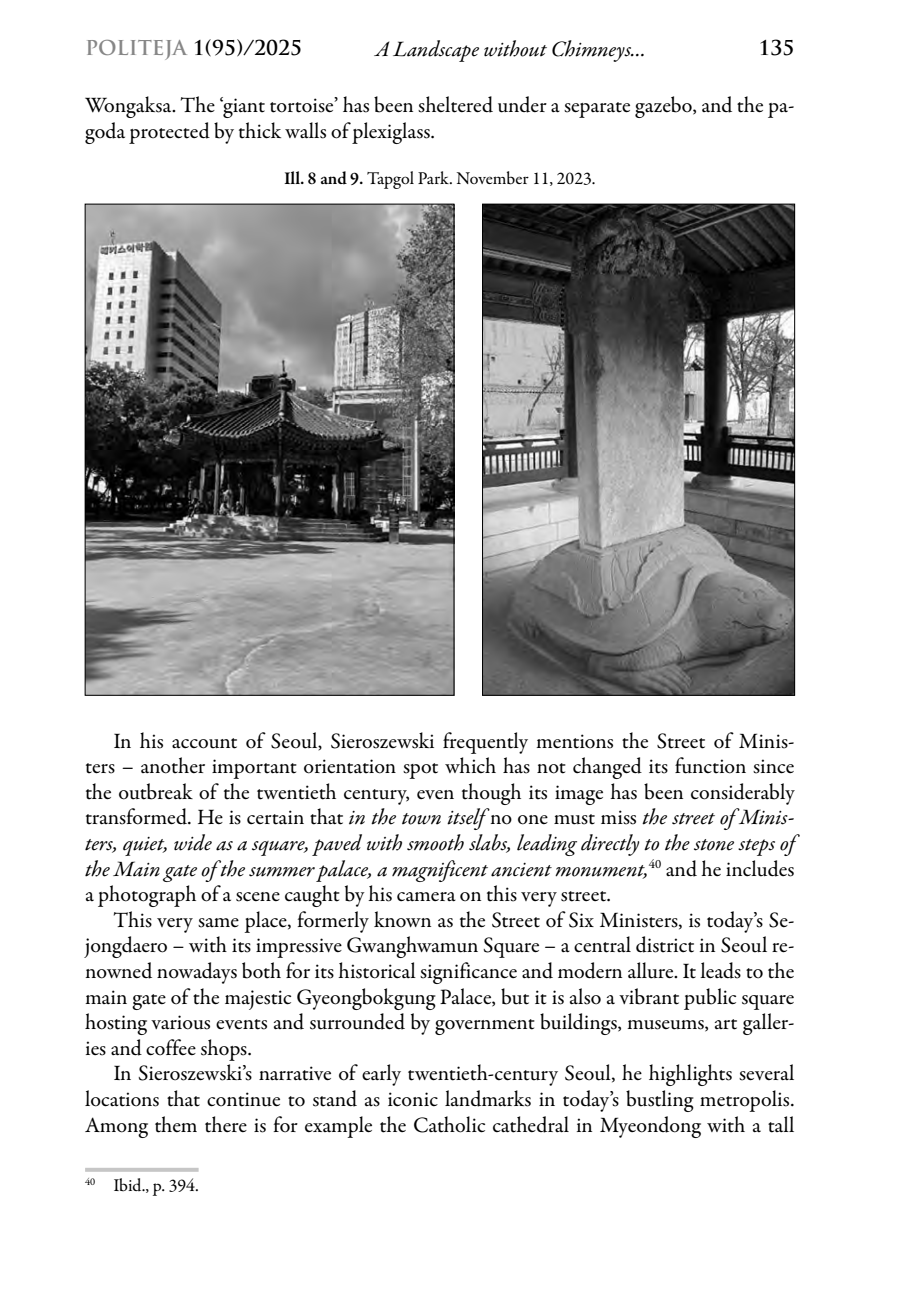
<style>
.page{position:relative;width:908px;height:1304px;background:#fff}
.page>*{position:absolute;margin:0;border:0;box-sizing:border-box;transform-origin:0 0}
.t1{font:22px/25.6px "Garamond Premr Pro";color:#000;text-align:justify}
.t2{font:italic 22px "Garamond Premr Pro";color:#000}
.t3{font:700 20px "Trajan Pro";color:#000}
.t4{font:18px "Garamond Premr Pro";color:#000}
.s1{color:#878787}
.s2{font-weight:600}
.s3{font-style:italic}
</style>
<div class="page">
<hr style="left:85px;top:1168px;width:113px;height:4px;background:#c6c6c6">
<img style="left:87px;top:206px;width:365px;height:488px">
<img style="left:484px;top:206px;width:308px;height:488px">
<div style="left:482px;top:204px;width:312px;height:492px;border:1px solid #000"></div>
<p class="t3" style="left:85px;top:35px;width:218px"><span class="s1">POLITEJA</span> 1(95)/2025</p>
<p class="t2" style="left:375px;top:35px;width:272px">A Landscape without Chimneys…</p>
<p class="t3" style="left:758px;top:35px;width:37px">135</p>
<p class="t1" style="left:85px;top:93px;width:710px">Wongaksa. The ‘giant tortoise’ has been sheltered under a separate gazebo, and the pa&shy;goda protected by thick walls of plexiglass.</p>
<p class="t4" style="left:284px;top:168px;width:313px"><span class="s2">Ill. 8 and 9.</span> Tapgol Park. November 11, 2023.</p>
<p class="t1" style="left:85px;top:728px;width:710px;text-indent:28px">In his account of Seoul, Sieroszewski frequently mentions the Street of Minis&shy;ters – another important orientation spot which has not changed its function since the outbreak of the twentieth century, even though its image has been considerably transformed. He is certain that <span class="s3">in the town itself</span> no one must miss <span class="s3">the street of Minis&shy;ters, quiet, wide as a square, paved with smooth slabs, leading directly to the stone steps of the Main gate of the summer palace, a magnificent ancient monument,</span><sup>40</sup> and he includes a photograph of a scene caught by his camera on this very street.</p>
<p class="t1" style="left:85px;top:908px;width:710px;text-indent:28px">This very same place, formerly known as the Street of Six Ministers, is today’s Se&shy;jongdaero – with its impressive Gwanghwamun Square – a central district in Seoul re&shy;nowned nowadays both for its historical significance and modern allure. It leads to the main gate of the majestic Gyeongbokgung Palace, but it is also a vibrant public square hosting various events and surrounded by government buildings, museums, art galler&shy;ies and coffee shops.</p>
<p class="t1" style="left:85px;top:1061px;width:710px;text-indent:28px">In Sieroszewski’s narrative of early twentieth-century Seoul, he highlights several locations that continue to stand as iconic landmarks in today’s bustling metropolis.<br>Among them there is for example the Catholic cathedral in Myeondong with a tall</p>
<p class="t4" style="left:85px;top:1174px;width:115px"><sup>40</sup> Ibid., p. 394.</p>
</div>
